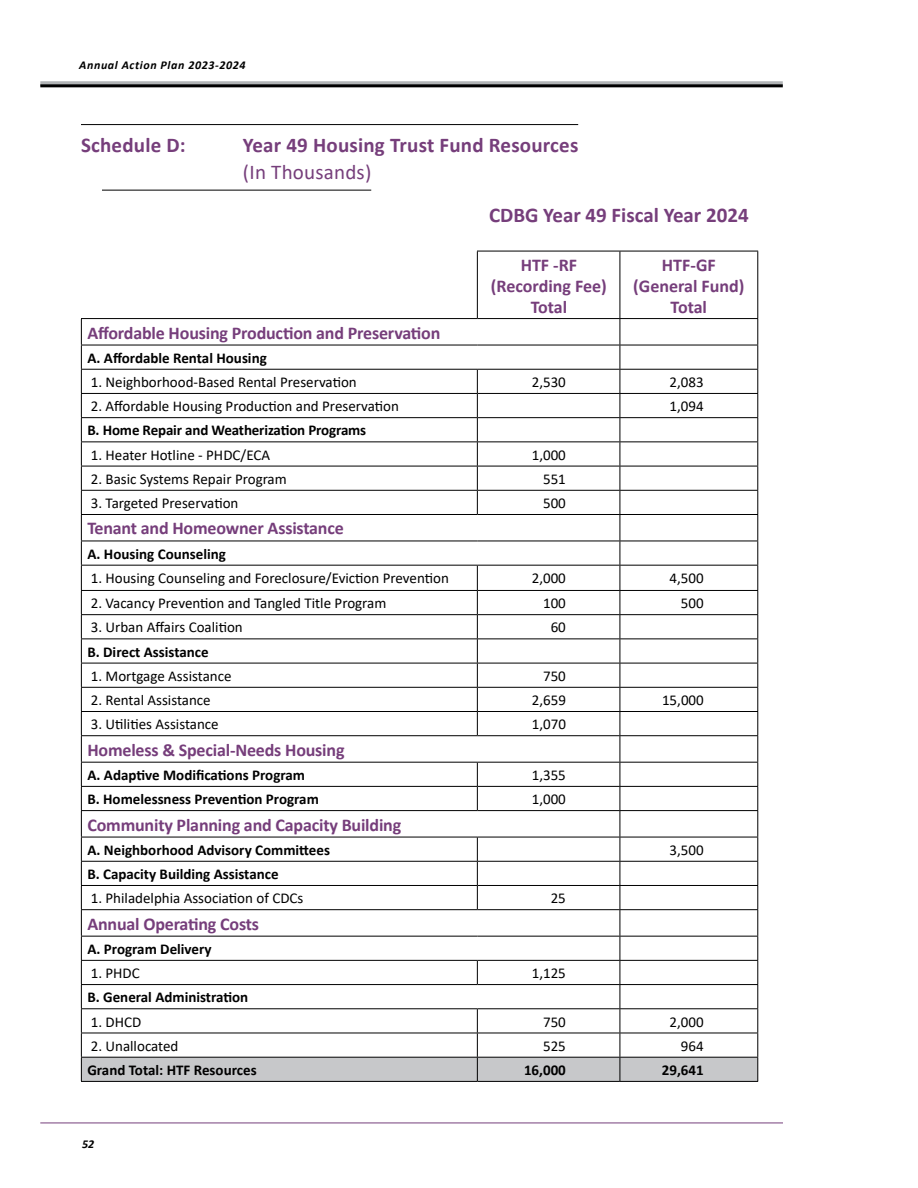
<style>
.page{position:relative;width:918px;height:1188px;background:#fff}
.page>*{position:absolute;margin:0;border:0;box-sizing:border-box;transform-origin:0 0}
.t1{font:700 21px "Calibri";letter-spacing:.01em;color:#763e7b}
.t2{font:21px "Calibri";letter-spacing:.01em;color:#763e7b}
.t3{font:700 18px/21px "Calibri";letter-spacing:-.01em;color:#763e7b;text-align:center}
.t4{font:15px "Calibri";color:#000}
.t5{font:700 15px "Calibri";color:#000}
.t6{font:italic 700 12px "Calibri";letter-spacing:.05em;color:#000}
</style>
<div class="page">
<hr style="left:40px;top:1123px;width:743px;height:1px;background:#763e7b">
<div style="left:40px;top:81px;width:743px;height:5px;background:#b1b4b6"></div>
<hr style="left:40px;top:84px;width:743px;height:3px;background:#000">
<hr style="left:81px;top:124px;width:497px;height:1px;background:#000">
<hr style="left:102px;top:190px;width:269px;height:1px;background:#000">
<hr style="left:81px;top:1081px;width:396px;height:1px;background:#000">
<hr style="left:477px;top:1081px;width:143px;height:1px;background:#000">
<hr style="left:620px;top:1081px;width:138px;height:1px;background:#000">
<hr style="left:81px;top:318px;width:396px;height:1px;background:#000">
<svg style="left:81px;top:319px;width:677px;height:762px"></svg>
<hr style="left:81px;top:345px;width:396px;height:1px;background:#000">
<hr style="left:477px;top:345px;width:143px;height:1px;background:#000">
<hr style="left:477px;top:251px;width:143px;height:1px;background:#000">
<hr style="left:477px;top:251px;width:1px;height:67px;background:#000">
<hr style="left:620px;top:251px;width:138px;height:1px;background:#000">
<hr style="left:620px;top:251px;width:1px;height:67px;background:#000">
<hr style="left:757px;top:251px;width:1px;height:67px;background:#000">
<hr style="left:477px;top:318px;width:143px;height:1px;background:#000">
<hr style="left:620px;top:318px;width:138px;height:1px;background:#000">
<p class="t6" style="left:79px;top:57px;width:168px">Annual Action Plan 2023-2024</p>
<h1 class="t1" style="left:81px;top:130px;width:106px">Schedule D:</h1>
<h1 class="t1" style="left:243px;top:130px;width:337px">Year 49 Housing Trust Fund Resources</h1>
<h1 class="t2" style="left:243px;top:157px;width:130px">(In Thousands)</h1>
<h1 class="t1" style="left:489px;top:200px;width:261px">CDBG Year 49 Fiscal Year 2024</h1>
<p class="t3" style="left:491px;top:254px;width:117px">HTF -RF (Recording Fee)<br>Total</p>
<p class="t3" style="left:633px;top:254px;width:113px">HTF-GF (General Fund)<br>Total</p>
<p class="t3" style="left:87px;top:322px;width:355px">Affordable Housing Production and Preservation</p>
<p class="t5" style="left:87px;top:347px;width:181px">A. Affordable Rental Housing</p>
<p class="t4" style="left:91px;top:372px;width:268px">1. Neighborhood-Based Rental Preservation</p>
<p class="t4" style="left:532px;top:372px;width:36px">2,530</p>
<p class="t4" style="left:670px;top:372px;width:36px">2,083</p>
<p class="t4" style="left:91px;top:396px;width:310px">2. Affordable Housing Production and Preservation</p>
<p class="t4" style="left:670px;top:396px;width:36px">1,094</p>
<p class="t5" style="left:87px;top:420px;width:280px">B. Home Repair and Weatherization Programs</p>
<p class="t4" style="left:91px;top:444px;width:181px">1. Heater Hotline - PHDC/ECA</p>
<p class="t4" style="left:532px;top:444px;width:36px">1,000</p>
<p class="t4" style="left:91px;top:468px;width:198px">2. Basic Systems Repair Program</p>
<p class="t4" style="left:543px;top:468px;width:24px">551</p>
<p class="t4" style="left:91px;top:493px;width:149px">3. Targeted Preservation</p>
<p class="t4" style="left:543px;top:493px;width:24px">500</p>
<p class="t3" style="left:87px;top:518px;width:258px">Tenant and Homeowner Assistance</p>
<p class="t5" style="left:87px;top:543px;width:140px">A. Housing Counseling</p>
<p class="t4" style="left:91px;top:568px;width:360px">1. Housing Counseling and Foreclosure/Eviction Prevention</p>
<p class="t4" style="left:532px;top:568px;width:36px">2,000</p>
<p class="t4" style="left:670px;top:568px;width:36px">4,500</p>
<p class="t4" style="left:91px;top:593px;width:297px">2. Vacancy Prevention and Tangled Title Program</p>
<p class="t4" style="left:543px;top:593px;width:24px">100</p>
<p class="t4" style="left:681px;top:593px;width:24px">500</p>
<p class="t4" style="left:91px;top:617px;width:154px">3. Urban Affairs Coalition</p>
<p class="t4" style="left:551px;top:617px;width:17px">60</p>
<p class="t5" style="left:87px;top:641px;width:123px">B. Direct Assistance</p>
<p class="t4" style="left:91px;top:665px;width:142px">1. Mortgage Assistance</p>
<p class="t4" style="left:543px;top:665px;width:24px">750</p>
<p class="t4" style="left:91px;top:690px;width:121px">2. Rental Assistance</p>
<p class="t4" style="left:532px;top:690px;width:36px">2,659</p>
<p class="t4" style="left:662px;top:690px;width:43px">15,000</p>
<p class="t4" style="left:91px;top:714px;width:129px">3. Utilities Assistance</p>
<p class="t4" style="left:532px;top:714px;width:36px">1,070</p>
<p class="t3" style="left:87px;top:739px;width:259px">Homeless &amp; Special-Needs Housing</p>
<p class="t5" style="left:87px;top:764px;width:219px">A. Adaptive Modifications Program</p>
<p class="t4" style="left:532px;top:765px;width:36px">1,355</p>
<p class="t5" style="left:87px;top:789px;width:233px">B. Homelessness Prevention Program</p>
<p class="t4" style="left:532px;top:789px;width:36px">1,000</p>
<p class="t3" style="left:87px;top:814px;width:315px">Community Planning and Capacity Building</p>
<p class="t5" style="left:87px;top:839px;width:244px">A. Neighborhood Advisory Committees</p>
<p class="t4" style="left:670px;top:839px;width:36px">3,500</p>
<p class="t5" style="left:87px;top:863px;width:193px">B. Capacity Building Assistance</p>
<p class="t4" style="left:91px;top:888px;width:214px">1. Philadelphia Association of CDCs</p>
<p class="t4" style="left:551px;top:888px;width:17px">25</p>
<p class="t3" style="left:87px;top:913px;width:173px">Annual Operating Costs</p>
<p class="t5" style="left:87px;top:938px;width:126px">A. Program Delivery</p>
<p class="t4" style="left:91px;top:963px;width:51px">1. PHDC</p>
<p class="t4" style="left:532px;top:963px;width:36px">1,125</p>
<p class="t5" style="left:87px;top:987px;width:162px">B. General Administration</p>
<p class="t4" style="left:91px;top:1011px;width:52px">1. DHCD</p>
<p class="t4" style="left:543px;top:1011px;width:24px">750</p>
<p class="t4" style="left:670px;top:1011px;width:36px">2,000</p>
<p class="t4" style="left:91px;top:1035px;width:89px">2. Unallocated</p>
<p class="t4" style="left:543px;top:1035px;width:24px">525</p>
<p class="t4" style="left:681px;top:1035px;width:24px">964</p>
<p class="t5" style="left:87px;top:1059px;width:171px">Grand Total: HTF Resources</p>
<p class="t5" style="left:524px;top:1059px;width:43px">16,000</p>
<p class="t5" style="left:662px;top:1059px;width:43px">29,641</p>
<p class="t6" style="left:82px;top:1136px;width:14px">52</p>
</div>
